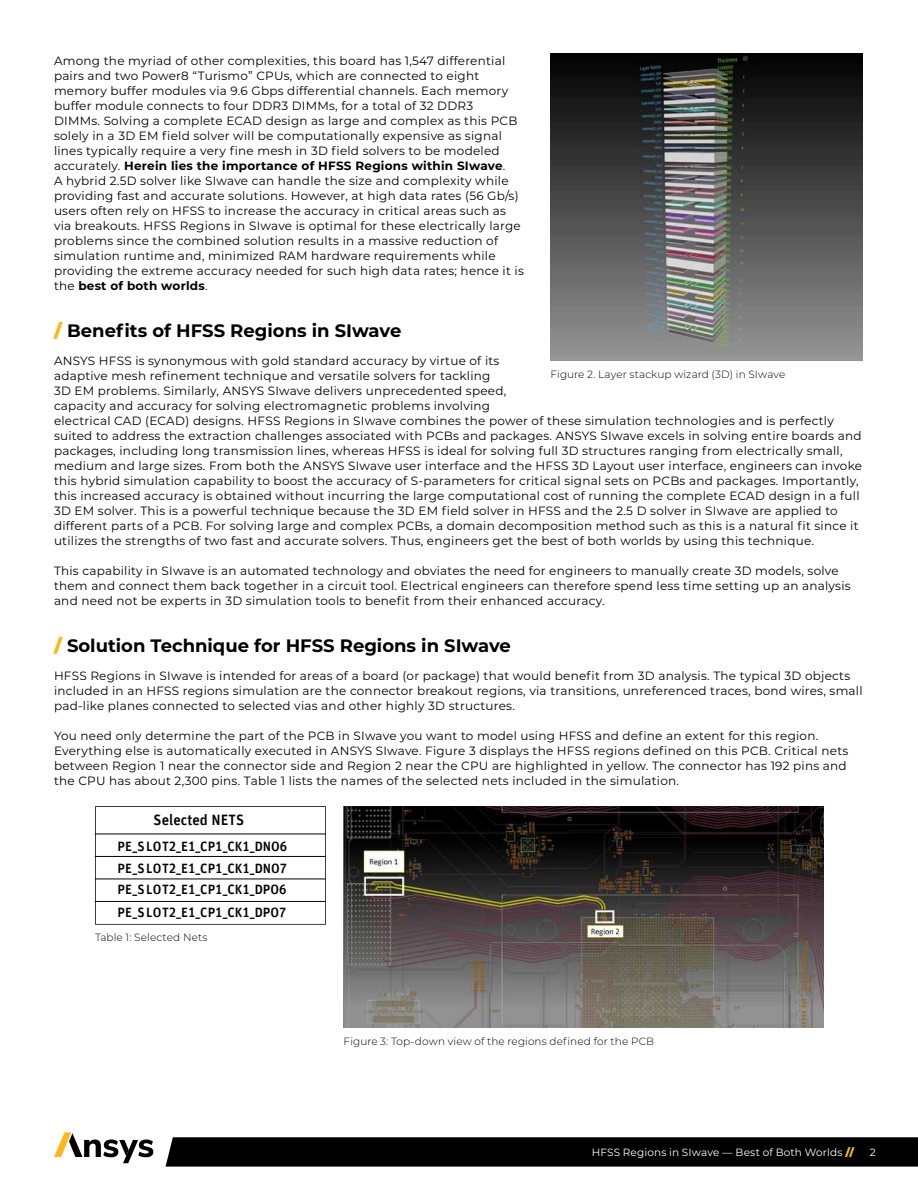
<style>
.page{position:relative;width:918px;height:1188px;background:#fff}
.page>*{position:absolute;margin:0;border:0;box-sizing:border-box;transform-origin:0 0}
.t1{font:700 18px "Montserrat";color:#000}
.t2{font:500 15px "Unit Offc Pro";color:#000}
.t3{font:500 13.5px/22.5px "Unit Offc Pro";color:#000}
.t4{font:12px/15px "Montserrat";letter-spacing:.02em;color:#000}
.t5{font:300 10.5px "Montserrat";letter-spacing:.01em;color:#000}
.t6{font:10.5px "Montserrat";letter-spacing:.01em;color:#fff}
.s1{font-weight:700}
.s2{font-weight:900;color:#fdb71a}
</style>
<div class="page">
<svg style="left:166px;top:1137px;width:752px;height:30px;background:#060606"></svg>
<svg style="left:54px;top:1132px;width:99px;height:31px"></svg>
<img style="left:344px;top:806px;width:479px;height:221px">
<svg style="left:95px;top:806px;width:231px;height:119px"></svg>
<hr style="left:95px;top:834px;width:231px;height:1px;background:#000">
<hr style="left:95px;top:856px;width:231px;height:1px;background:#000">
<hr style="left:95px;top:879px;width:231px;height:1px;background:#000">
<hr style="left:95px;top:901px;width:231px;height:1px;background:#000">
<img style="left:551px;top:54px;width:312px;height:307px">
<p class="t4" style="left:54px;top:53px;width:471px">Among the myriad of other complexities, this board has 1,547 differential pairs and two Power8 “Turismo” CPUs, which are connected to eight memory buffer modules via 9.6 Gbps differential channels. Each memory buffer module connects to four DDR3 DIMMs, for a total of 32 DDR3<br>DIMMs. Solving a complete ECAD design as large and complex as this PCB solely in a 3D EM field solver will be computationally expensive as signal lines typically require a very fine mesh in 3D field solvers to be modeled accurately. <span class="s1">Herein lies the importance of HFSS Regions within SIwave</span>.<br>A hybrid 2.5D solver like SIwave can handle the size and complexity while providing fast and accurate solutions. However, at high data rates (56 Gb/s) users often rely on HFSS to increase the accuracy in critical areas such as via breakouts. HFSS Regions in SIwave is optimal for these electrically large problems since the combined solution results in a massive reduction of simulation runtime and, minimized RAM hardware requirements while providing the extreme accuracy needed for such high data rates; hence it is the <span class="s1">best of both worlds</span>.</p>
<h1 class="t1" style="left:54px;top:318px;width:349px"><span class="s2">/</span> Benefits of HFSS Regions in SIwave</h1>
<p class="t4" style="left:54px;top:353px;width:810px">ANSYS HFSS is synonymous with gold standard accuracy by virtue of its<br>adaptive mesh refinement technique and versatile solvers for tackling<br>3D EM problems. Similarly, ANSYS SIwave delivers unprecedented speed,<br>capacity and accuracy for solving electromagnetic problems involving<br>electrical CAD (ECAD) designs. HFSS Regions in SIwave combines the power of these simulation technologies and is perfectly suited to address the extraction challenges associated with PCBs and packages. ANSYS SIwave excels in solving entire boards and packages, including long transmission lines, whereas HFSS is ideal for solving full 3D structures ranging from electrically small, medium and large sizes. From both the ANSYS SIwave user interface and the HFSS 3D Layout user interface, engineers can invoke this hybrid simulation capability to boost the accuracy of S-parameters for critical signal sets on PCBs and packages. Importantly, this increased accuracy is obtained without incurring the large computational cost of running the complete ECAD design in a full 3D EM solver. This is a powerful technique because the 3D EM field solver in HFSS and the 2.5 D solver in SIwave are applied to different parts of a PCB. For solving large and complex PCBs, a domain decomposition method such as this is a natural fit since it utilizes the strengths of two fast and accurate solvers. Thus, engineers get the best of both worlds by using this technique.</p>
<p class="t4" style="left:54px;top:563px;width:798px">This capability in SIwave is an automated technology and obviates the need for engineers to manually create 3D models, solve them and connect them back together in a circuit tool. Electrical engineers can therefore spend less time setting up an analysis and need not be experts in 3D simulation tools to benefit from their enhanced accuracy.</p>
<h1 class="t1" style="left:54px;top:633px;width:458px"><span class="s2">/</span> Solution Technique for HFSS Regions in SIwave</h1>
<p class="t4" style="left:54px;top:668px;width:810px">HFSS Regions in SIwave is intended for areas of a board (or package) that would benefit from 3D analysis. The typical 3D objects included in an HFSS regions simulation are the connector breakout regions, via transitions, unreferenced traces, bond wires, small pad-like planes connected to selected vias and other highly 3D structures.</p>
<p class="t4" style="left:54px;top:728px;width:796px">You need only determine the part of the PCB in SIwave you want to model using HFSS and define an extent for this region.<br>Everything else is automatically executed in ANSYS SIwave. Figure 3 displays the HFSS regions defined on this PCB. Critical nets between Region 1 near the connector side and Region 2 near the CPU are highlighted in yellow. The connector has 192 pins and the CPU has about 2,300 pins. Table 1 lists the names of the selected nets included in the simulation.</p>
<p class="t5" style="left:551px;top:367px;width:236px">Figure 2. Layer stackup wizard (3D) in SIwave</p>
<p class="t2" style="left:154px;top:809px;width:92px">Selected NETS</p>
<p class="t3" style="left:118px;top:834px;width:171px">PE_SLOT2_E1_CP1_CK1_DNO6<br>PE_SLOT2_E1_CP1_CK1_DNO7</p>
<p class="t3" style="left:118px;top:877px;width:171px">PE_SLOT2_E1_CP1_CK1_DPO6<br>PE_SLOT2_E1_CP1_CK1_DPO7</p>
<p class="t5" style="left:95px;top:930px;width:114px">Table 1: Selected Nets</p>
<p class="t5" style="left:344px;top:1034px;width:312px">Figure 3: Top-down view of the regions defined for the PCB</p>
<p class="t6" style="left:592px;top:1145px;width:264px">HFSS Regions in SIwave — Best of Both Worlds <span class="s2">//</span></p>
<p class="t6" style="left:870px;top:1145px;width:7px">2</p>
</div>
